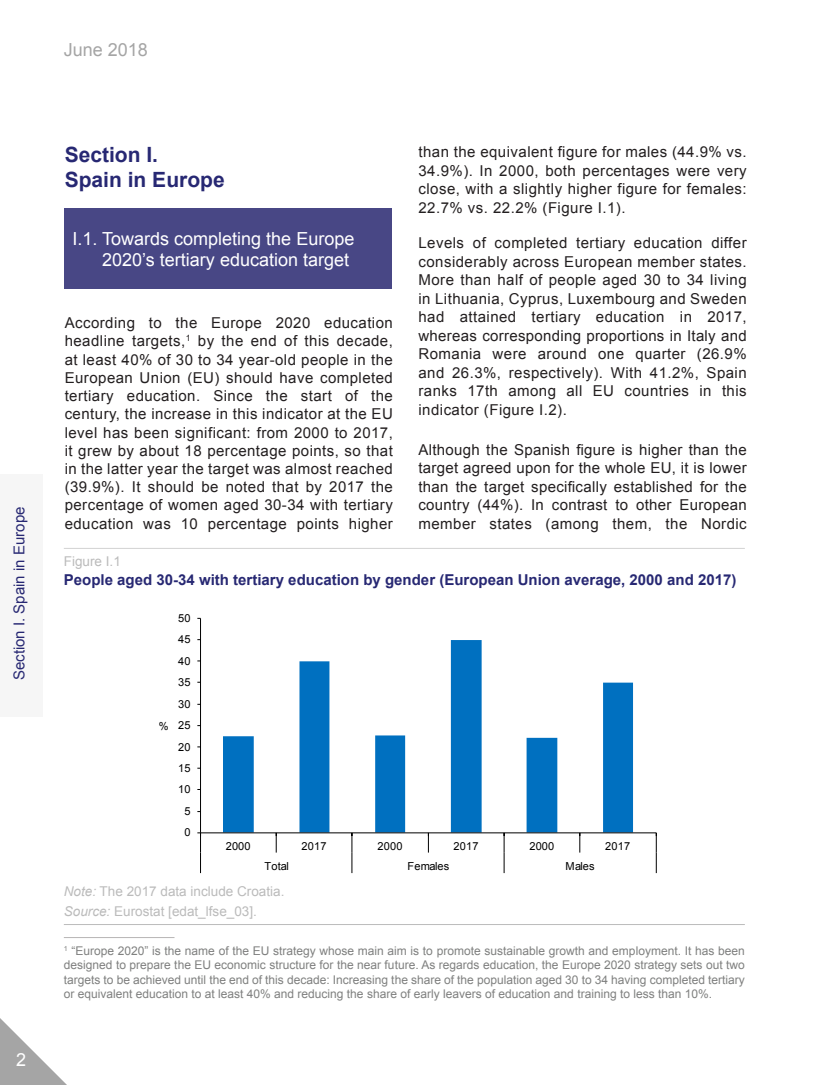
<style>
.page{position:relative;width:830px;height:1085px;background:#fff}
.page>*{position:absolute;margin:0;border:0;box-sizing:border-box;transform-origin:0 0}
._02-Epigrafe{font:700 21px/25.3px "Arial";color:#272873}
._04-Sub-epigrafe_1_1{font:18px/21.6px "Arial";color:#fff;text-align:right}
.t1{font:18px "Arial";color:#a5a5a5}
._01-Texto_general{font:15px/18.5px "Arial";letter-spacing:.03em;color:#231f20;text-align:justify}
._06-Table-Exhibit__T{font:700 15px "Arial";color:#272873}
.t2{font:15px "Arial";color:#272873}
._09-Exhibit__source{font:13.5px "Arial";color:#bbb}
._05-Exhibit-Table__p{font:13.5px "Arial";color:#bbb}
._08-Nota_pie_de_pagi{font:12px/14.4px "Arial";color:#7f807f;text-align:justify}
.t3{font:11.1px "Arial";letter-spacing:.015em;color:#000}
.s1{font-style:italic}
</style>
<div class="page">
<svg style="left:0;top:1018px;width:66px;height:66px"></svg>
<div style="left:0;top:474px;width:43px;height:242px;background:#f6f6f6"></div>
<div style="left:64px;top:208px;width:327px;height:81px;background:#484785"></div>
<svg style="left:223px;top:640px;width:409px;height:192px"></svg>
<hr style="left:200px;top:618px;width:1px;height:214px;background:#000">
<hr style="left:200px;top:832px;width:456px;height:1px;background:#000">
<svg style="left:276px;top:832px;width:1px;height:20px"></svg>
<svg style="left:428px;top:832px;width:1px;height:20px"></svg>
<svg style="left:579px;top:832px;width:1px;height:20px"></svg>
<svg style="left:197px;top:832px;width:4px;height:40px"></svg>
<svg style="left:351px;top:832px;width:1px;height:40px"></svg>
<svg style="left:503px;top:832px;width:1px;height:40px"></svg>
<svg style="left:655px;top:832px;width:1px;height:40px"></svg>
<hr style="left:64px;top:548px;width:680px;height:1px;background:#d2d2d2">
<hr style="left:64px;top:924px;width:680px;height:1px;background:#bbb">
<hr style="left:64px;top:937px;width:110px;height:1px;background:#b7b5b5">
<p class="t2" style="left:10px;top:680px;width:175px;rotate:-90deg">Section I. Spain in Europe</p>
<p class="_04-Sub-epigrafe_1_1" style="left:16px;top:1048px;width:12px">2</p>
<p class="t1" style="left:64px;top:37px;width:86px">June 2018</p>
<p class="_02-Epigrafe" style="left:65px;top:142px;width:161px">Section I.<br>Spain in Europe</p>
<p class="_04-Sub-epigrafe_1_1" style="left:72px;top:228px;width:283px">I.1. Towards completing the Europe<br>2020’s tertiary education target</p>
<p class="_01-Texto_general" style="left:65px;top:314px;width:329px">According to the Europe 2020 education headline targets,<sup>1</sup> by the end of this decade, at least 40% of 30 to 34 year-old people in the European Union (EU) should have completed tertiary education. Since the start of the century, the increase in this indicator at the EU level has been significant: from 2000 to 2017, it grew by about 18 percentage points, so that in the latter year the target was almost reached (39.9%). It should be noted that by 2017 the percentage of women aged 30-34 with tertiary education was 10 percentage points higher</p>
<p class="_01-Texto_general" style="left:418px;top:143px;width:329px">than the equivalent figure for males (44.9% vs.<br>34.9%). In 2000, both percentages were very close, with a slightly higher figure for females:<br>22.7% vs. 22.2% (Figure I.1).</p>
<p class="_01-Texto_general" style="left:418px;top:234px;width:329px">Levels of completed tertiary education differ considerably across European member states.<br>More than half of people aged 30 to 34 living in Lithuania, Cyprus, Luxembourg and Sweden had attained tertiary education in 2017, whereas corresponding proportions in Italy and Romania were around one quarter (26.9% and 26.3%, respectively). With 41.2%, Spain ranks 17th among all EU countries in this indicator (Figure I.2).</p>
<p class="_01-Texto_general" style="left:418px;top:440px;width:329px">Although the Spanish figure is higher than the target agreed upon for the whole EU, it is lower than the target specifically established for the country (44%). In contrast to other European member states (among them, the Nordic</p>
<p class="_05-Exhibit-Table__p" style="left:64px;top:552px;width:59px">Figure I.1</p>
<p class="_06-Table-Exhibit__T" style="left:64px;top:569px;width:673px">People aged 30-34 with tertiary education by gender (European Union average, 2000 and 2017)</p>
<p class="t3" style="left:178px;top:610px;width:14px">50</p>
<p class="t3" style="left:178px;top:632px;width:14px">45</p>
<p class="t3" style="left:178px;top:653px;width:14px">40</p>
<p class="t3" style="left:178px;top:675px;width:14px">35</p>
<p class="t3" style="left:159px;top:719px;width:11px">%</p>
<p class="t3" style="left:178px;top:696px;width:14px">30</p>
<p class="t3" style="left:178px;top:717px;width:14px">25</p>
<p class="t3" style="left:178px;top:739px;width:14px">20</p>
<p class="t3" style="left:178px;top:760px;width:14px">15</p>
<p class="t3" style="left:178px;top:782px;width:14px">10</p>
<p class="t3" style="left:184px;top:803px;width:8px">5</p>
<p class="t3" style="left:184px;top:825px;width:8px">0</p>
<p class="t3" style="left:225px;top:838px;width:27px">2000</p>
<p class="t3" style="left:301px;top:838px;width:27px">2017</p>
<p class="t3" style="left:377px;top:838px;width:27px">2000</p>
<p class="t3" style="left:453px;top:838px;width:27px">2017</p>
<p class="t3" style="left:529px;top:838px;width:27px">2000</p>
<p class="t3" style="left:605px;top:838px;width:27px">2017</p>
<p class="t3" style="left:264px;top:858px;width:26px">Total</p>
<p class="t3" style="left:407px;top:858px;width:43px">Females</p>
<p class="t3" style="left:565px;top:858px;width:31px">Males</p>
<p class="_09-Exhibit__source" style="left:64px;top:882px;width:222px"><span class="s1">Note:</span> The 2017 data include Croatia.</p>
<p class="_09-Exhibit__source" style="left:64px;top:901px;width:194px"><span class="s1">Source:</span> Eurostat [edat_lfse_03].</p>
<p class="_08-Nota_pie_de_pagi" style="left:64px;top:943px;width:682px"><sup>1</sup> “Europe 2020” is the name of the EU strategy whose main aim is to promote sustainable growth and employment. It has been designed to prepare the EU economic structure for the near future. As regards education, the Europe 2020 strategy sets out two targets to be achieved until the end of this decade: Increasing the share of the population aged 30 to 34 having completed tertiary or equivalent education to at least 40% and reducing the share of early leavers of education and training to less than 10%.</p>
</div>
